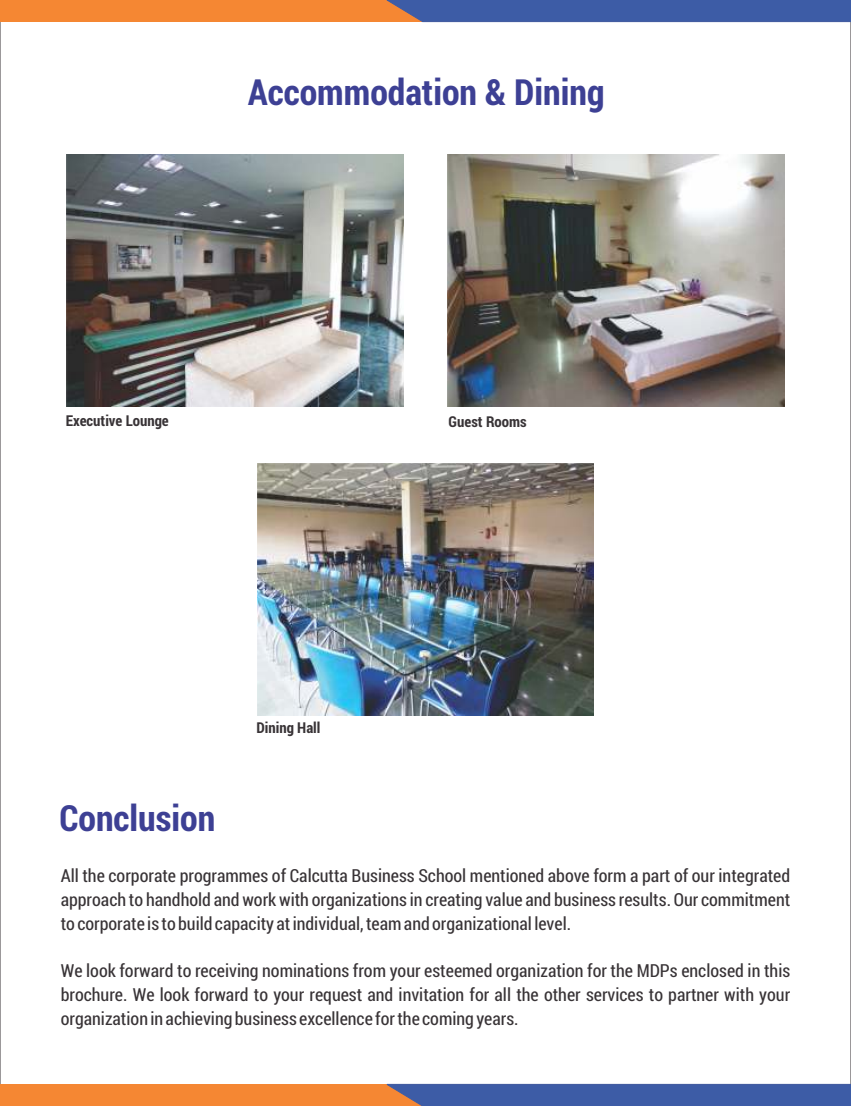
<style>
.page{position:relative;width:851px;height:1106px;background:#fff}
.page>*{position:absolute;margin:0;border:0;box-sizing:border-box;transform-origin:0 0}
.t1{font:700 36px "Roboto Condensed";color:#3d4094}
.t2{font:18px/23.7px "Roboto Condensed";color:#383336;text-align:justify}
.t3{font:700 15px "Roboto Condensed";color:#383336}
</style>
<div class="page">
<img style="left:67px;top:155px;width:336px;height:251px">
<img style="left:448px;top:155px;width:336px;height:251px">
<img style="left:257px;top:463px;width:336px;height:252px">
<div style="left:0;top:0;width:850px;height:22px;background:#f58733"></div>
<div style="left:386px;top:0;width:464px;height:22px;background:#3d5ca6"></div>
<div style="left:0;top:1084px;width:850px;height:22px;background:#f58733"></div>
<div style="left:386px;top:1084px;width:464px;height:22px;background:#3d5ca6"></div>
<h1 class="t1" style="left:248px;top:68px;width:358px">Accommodation &amp; Dining</h1>
<p class="t3" style="left:66px;top:410px;width:105px">Executive Lounge</p>
<p class="t3" style="left:448px;top:411px;width:79px">Guest Rooms</p>
<h1 class="t1" style="left:59px;top:793px;width:157px">Conclusion</h1>
<p class="t3" style="left:256px;top:717px;width:66px">Dining Hall</p>
<p class="t2" style="left:61px;top:863px;width:731px">All the corporate programmes of Calcutta Business School mentioned above form a part of our integrated approach to handhold and work with organizations in creating value and business results. Our commitment to corporate is to build capacity at individual, team and organizational level.</p>
<p class="t2" style="left:61px;top:958px;width:731px">We look forward to receiving nominations from your esteemed organization for the MDPs enclosed in this brochure. We look forward to your request and invitation for all the other services to partner with your organization in achieving business excellence for the coming years.</p>
</div>
